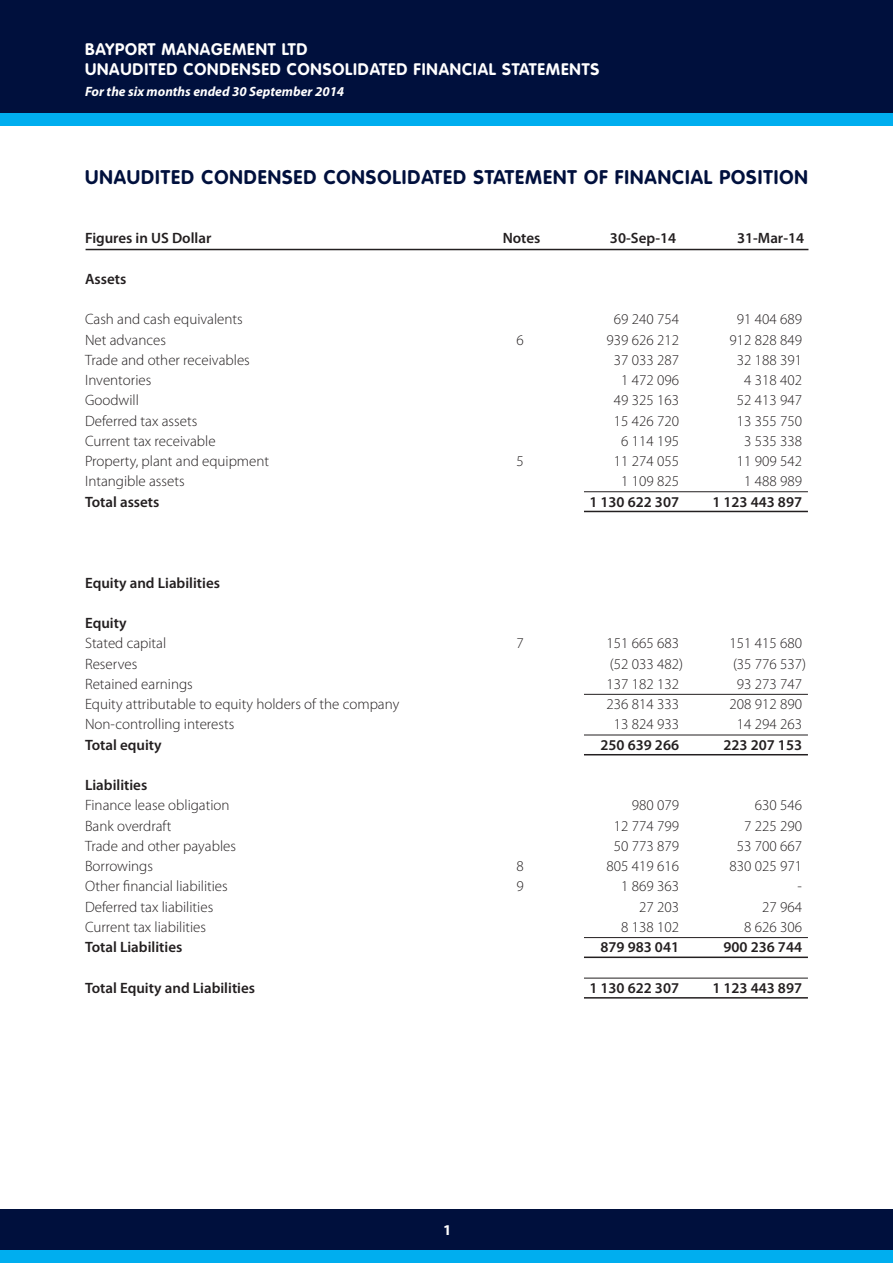
<style>
.page{position:relative;width:893px;height:1263px;background:#fff}
.page>*{position:absolute;margin:0;border:0;box-sizing:border-box;transform-origin:0 0}
.t1{font:700 19.5px "VAG Rounded";letter-spacing:.05em;color:#00103d}
.t2{font:700 16.5px/19.8px "VAG Rounded";letter-spacing:.05em;color:#fff}
.t3{font:300 15px "Myriad Pro";color:#231f20}
.t4{font:600 15px "Myriad Pro";color:#231f20}
.t5{font:700 15px "Myriad Pro";color:#fff}
.t6{font:italic 700 13.5px "Myriad Pro";color:#fff}
</style>
<div class="page">
<div style="left:0;top:0;width:893px;height:114px;background:#00103d"></div>
<div style="left:0;top:113px;width:893px;height:13px;background:#00aeef"></div>
<div style="left:0;top:1209px;width:893px;height:42px;background:#00103d"></div>
<div style="left:0;top:1250px;width:893px;height:13px;background:#00aeef"></div>
<hr style="left:86px;top:249px;width:722px;height:1px;background:#231f20">
<hr style="left:584px;top:491px;width:224px;height:1px;background:#231f20">
<hr style="left:584px;top:735px;width:224px;height:1px;background:#231f20">
<hr style="left:584px;top:694px;width:224px;height:1px;background:#231f20">
<hr style="left:584px;top:937px;width:224px;height:1px;background:#231f20">
<hr style="left:584px;top:978px;width:224px;height:1px;background:#231f20">
<hr style="left:584px;top:511px;width:224px;height:1px;background:#231f20">
<hr style="left:584px;top:754px;width:224px;height:1px;background:#231f20">
<hr style="left:584px;top:956px;width:224px;height:2px;background:#231f20">
<hr style="left:584px;top:997px;width:224px;height:1px;background:#231f20">
<p class="t2" style="left:85px;top:39px;width:516px">BAYPORT MANAGEMENT LTD<br>UNAUDITED CONDENSED CONSOLIDATED FINANCIAL STATEMENTS</p>
<p class="t6" style="left:85px;top:82px;width:261px">For the six months ended 30 September 2014</p>
<h1 class="t1" style="left:85px;top:166px;width:724px">UNAUDITED CONDENSED CONSOLIDATED STATEMENT OF FINANCIAL POSITION</h1>
<p class="t4" style="left:85px;top:230px;width:128px">Figures in US Dollar</p>
<p class="t4" style="left:503px;top:230px;width:39px">Notes</p>
<p class="t4" style="left:610px;top:230px;width:68px">30-Sep-14</p>
<p class="t4" style="left:737px;top:230px;width:69px">31-Mar-14</p>
<p class="t4" style="left:85px;top:271px;width:43px">Assets</p>
<p class="t3" style="left:85px;top:311px;width:159px">Cash and cash equivalents</p>
<p class="t3" style="left:614px;top:311px;width:67px">69 240 754</p>
<p class="t3" style="left:737px;top:311px;width:67px">91 404 689</p>
<p class="t3" style="left:85px;top:331px;width:82px">Net advances</p>
<p class="t3" style="left:516px;top:331px;width:9px">6</p>
<p class="t3" style="left:607px;top:331px;width:74px">939 626 212</p>
<p class="t3" style="left:730px;top:331px;width:74px">912 828 849</p>
<p class="t3" style="left:85px;top:352px;width:166px">Trade and other receivables</p>
<p class="t3" style="left:614px;top:352px;width:67px">37 033 287</p>
<p class="t3" style="left:737px;top:352px;width:67px">32 188 391</p>
<p class="t3" style="left:85px;top:372px;width:68px">Inventories</p>
<p class="t3" style="left:621px;top:372px;width:59px">1 472 096</p>
<p class="t3" style="left:744px;top:372px;width:59px">4 318 402</p>
<p class="t3" style="left:85px;top:392px;width:55px">Goodwill</p>
<p class="t3" style="left:614px;top:392px;width:67px">49 325 163</p>
<p class="t3" style="left:737px;top:392px;width:67px">52 413 947</p>
<p class="t3" style="left:85px;top:412px;width:114px">Deferred tax assets</p>
<p class="t3" style="left:614px;top:412px;width:67px">15 426 720</p>
<p class="t3" style="left:737px;top:412px;width:67px">13 355 750</p>
<p class="t3" style="left:85px;top:433px;width:132px">Current tax receivable</p>
<p class="t3" style="left:621px;top:433px;width:59px">6 114 195</p>
<p class="t3" style="left:744px;top:433px;width:59px">3 535 338</p>
<p class="t3" style="left:85px;top:453px;width:186px">Property, plant and equipment</p>
<p class="t3" style="left:516px;top:453px;width:9px">5</p>
<p class="t3" style="left:614px;top:453px;width:67px">11 274 055</p>
<p class="t3" style="left:737px;top:453px;width:67px">11 909 542</p>
<p class="t3" style="left:85px;top:473px;width:101px">Intangible assets</p>
<p class="t3" style="left:621px;top:473px;width:59px">1 109 825</p>
<p class="t3" style="left:744px;top:473px;width:59px">1 488 989</p>
<p class="t4" style="left:85px;top:493px;width:76px">Total assets</p>
<p class="t4" style="left:589px;top:493px;width:91px">1 130 622 307</p>
<p class="t4" style="left:712px;top:493px;width:91px">1 123 443 897</p>
<p class="t4" style="left:85px;top:574px;width:137px">Equity and Liabilities</p>
<p class="t4" style="left:85px;top:615px;width:43px">Equity</p>
<p class="t3" style="left:85px;top:635px;width:83px">Stated capital</p>
<p class="t3" style="left:516px;top:635px;width:9px">7</p>
<p class="t3" style="left:607px;top:635px;width:74px">151 665 683</p>
<p class="t3" style="left:730px;top:635px;width:74px">151 415 680</p>
<p class="t3" style="left:85px;top:655px;width:54px">Reserves</p>
<p class="t3" style="left:610px;top:655px;width:75px">(52 033 482)</p>
<p class="t3" style="left:733px;top:655px;width:75px">(35 776 537)</p>
<p class="t3" style="left:85px;top:676px;width:109px">Retained earnings</p>
<p class="t3" style="left:607px;top:676px;width:74px">137 182 132</p>
<p class="t3" style="left:737px;top:676px;width:67px">93 273 747</p>
<p class="t3" style="left:85px;top:696px;width:316px">Equity attributable to equity holders of the company</p>
<p class="t3" style="left:607px;top:696px;width:74px">236 814 333</p>
<p class="t3" style="left:730px;top:696px;width:74px">208 912 890</p>
<p class="t3" style="left:85px;top:716px;width:151px">Non-controlling interests</p>
<p class="t3" style="left:614px;top:716px;width:67px">13 824 933</p>
<p class="t3" style="left:737px;top:716px;width:67px">14 294 263</p>
<p class="t4" style="left:85px;top:736px;width:78px">Total equity</p>
<p class="t4" style="left:600px;top:736px;width:80px">250 639 266</p>
<p class="t4" style="left:723px;top:736px;width:80px">223 207 153</p>
<p class="t4" style="left:85px;top:777px;width:64px">Liabilities</p>
<p class="t3" style="left:85px;top:797px;width:146px">Finance lease obligation</p>
<p class="t3" style="left:632px;top:797px;width:49px">980 079</p>
<p class="t3" style="left:755px;top:797px;width:49px">630 546</p>
<p class="t3" style="left:85px;top:817px;width:88px">Bank overdraft</p>
<p class="t3" style="left:614px;top:817px;width:67px">12 774 799</p>
<p class="t3" style="left:744px;top:817px;width:59px">7 225 290</p>
<p class="t3" style="left:85px;top:838px;width:153px">Trade and other payables</p>
<p class="t3" style="left:614px;top:838px;width:67px">50 773 879</p>
<p class="t3" style="left:737px;top:838px;width:67px">53 700 667</p>
<p class="t3" style="left:85px;top:858px;width:70px">Borrowings</p>
<p class="t3" style="left:516px;top:858px;width:9px">8</p>
<p class="t3" style="left:607px;top:858px;width:74px">805 419 616</p>
<p class="t3" style="left:730px;top:858px;width:74px">830 025 971</p>
<p class="t3" style="left:85px;top:878px;width:144px">Other financial liabilities</p>
<p class="t3" style="left:516px;top:878px;width:9px">9</p>
<p class="t3" style="left:621px;top:878px;width:59px">1 869 363</p>
<p class="t3" style="left:798px;top:878px;width:6px">-</p>
<p class="t3" style="left:85px;top:898px;width:130px">Deferred tax liabilities</p>
<p class="t3" style="left:639px;top:898px;width:41px">27 203</p>
<p class="t3" style="left:762px;top:898px;width:41px">27 964</p>
<p class="t3" style="left:85px;top:919px;width:123px">Current tax liabilities</p>
<p class="t3" style="left:621px;top:919px;width:59px">8 138 102</p>
<p class="t3" style="left:744px;top:919px;width:59px">8 626 306</p>
<p class="t4" style="left:85px;top:939px;width:99px">Total Liabilities</p>
<p class="t4" style="left:600px;top:939px;width:80px">879 983 041</p>
<p class="t4" style="left:723px;top:939px;width:80px">900 236 744</p>
<p class="t4" style="left:85px;top:979px;width:172px">Total Equity and Liabilities</p>
<p class="t4" style="left:589px;top:979px;width:91px">1 130 622 307</p>
<p class="t4" style="left:712px;top:979px;width:91px">1 123 443 897</p>
<p class="t5" style="left:443px;top:1220px;width:10px">1</p>
</div>
